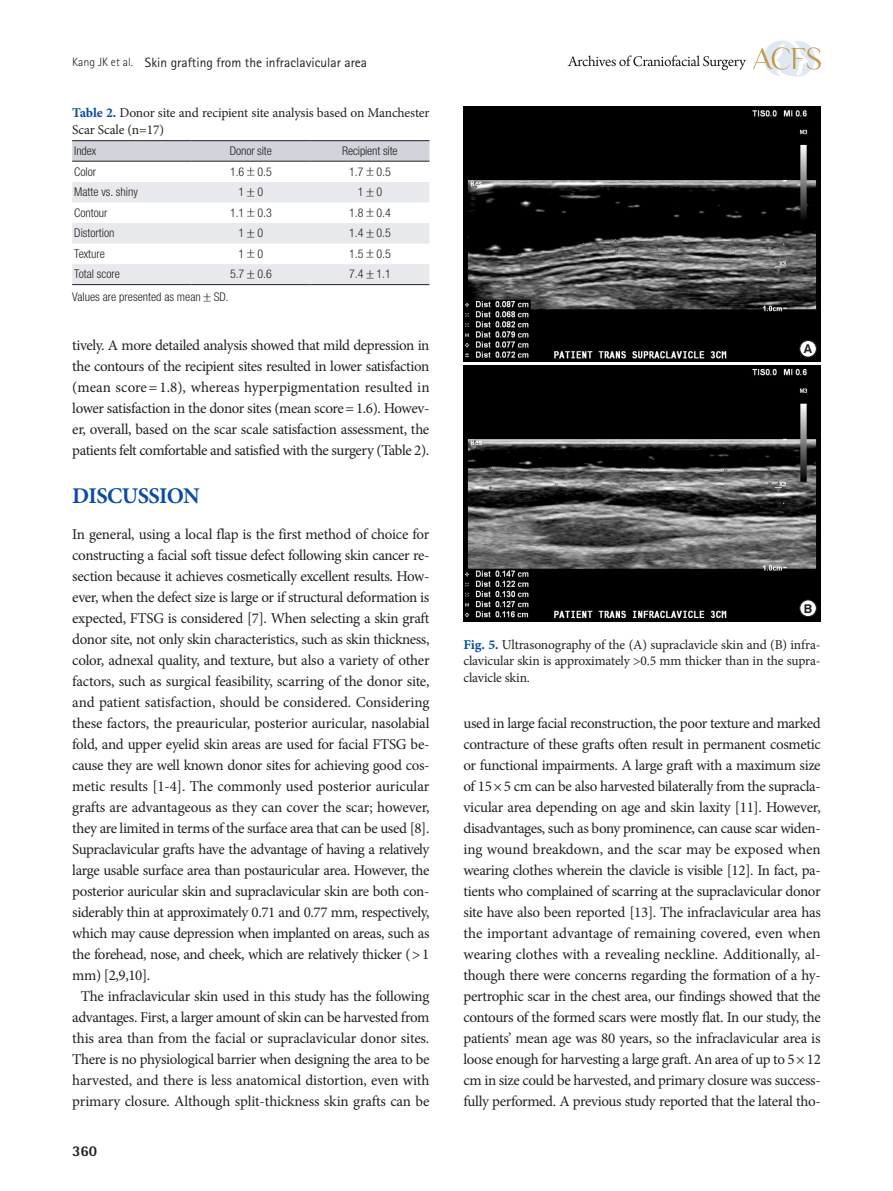
<style>
.page{position:relative;width:893px;height:1191px;background:#fff}
.page>*{position:absolute;margin:0;border:0;box-sizing:border-box;transform-origin:0 0}
.대제목{font:700 22.5px "Minion Pro";letter-spacing:-.025em;color:#0d4da1}
.본문{font:15px/21px "Minion Pro";letter-spacing:-.02em;color:#231f20;text-align:justify}
.본문_0{font:15px/21px "Minion Pro";letter-spacing:-.03em;color:#231f20;text-align:justify}
.t1{font:800 15px "Rotis Semi Sans Std";color:#231f20}
.표그림제목{font:13.5px/16.2px "Minion Pro";letter-spacing:-.015em;color:#231f20}
.t2{font:13.5px "Rotis Sans Serif Std";color:#231f20}
.t3{font:700 12.15px "Swiss 721 BT";color:#231f20}
.표본문{font:300 condensed 12px "Helvetica Neue LT Std";color:#231f20}
.표열제목{font:300 condensed 12px "Helvetica Neue LT Std";letter-spacing:-.01em;color:#231f20}
.s1{font-weight:300;font-size:12px}
.s2{font-family:"Minion Pro Bold Capt";color:#0d4da1}
.s3{font-family:"Dotum";font-weight:400;font-stretch:normal}
</style>
<div class="page">
<svg style="left:753px;top:40px;width:68px;height:37px"></svg>
<svg style="left:568px;top:55px;width:178px;height:15px"></svg>
<svg style="left:72px;top:141px;width:357px;height:143px"></svg>
<hr style="left:72px;top:284px;width:119px;height:1px;background:#231f20">
<hr style="left:191px;top:284px;width:119px;height:1px;background:#231f20">
<hr style="left:310px;top:284px;width:119px;height:1px;background:#231f20">
<hr style="left:72px;top:140px;width:119px;height:1px;background:#231f20">
<hr style="left:191px;top:140px;width:119px;height:1px;background:#231f20">
<hr style="left:310px;top:140px;width:119px;height:1px;background:#231f20">
<hr style="left:72px;top:161px;width:119px;height:1px;background:#231f20">
<hr style="left:191px;top:161px;width:119px;height:1px;background:#231f20">
<hr style="left:310px;top:161px;width:119px;height:1px;background:#231f20">
<img style="left:463px;top:106px;width:358px;height:255px">
<img style="left:463px;top:366px;width:358px;height:255px">
<div style="left:800px;top:340px;width:16px;height:17px;background:#fff;border-radius:50%"></div>
<div style="left:800px;top:340px;width:17px;height:17px;border:1px solid #231f20;border-radius:50%"></div>
<div style="left:800px;top:600px;width:16px;height:16px;background:#fff;border-radius:50%"></div>
<div style="left:800px;top:600px;width:17px;height:17px;border:1px solid #231f20;border-radius:50%"></div>
<p class="t2" style="left:72px;top:54px;width:296px"><span class="s1">Kang JK et al.</span> Skin grafting from the infraclavicular area</p>
<p class="표그림제목" style="left:72px;top:105px;width:359px"><span class="s2">Table 2.</span> Donor site and recipient site analysis based on Manchester<br>Scar Scale (n=17)</p>
<p class="표열제목" style="left:74px;top:144px;width:23px">Index</p>
<p class="표열제목" style="left:230px;top:144px;width:44px">Donor site</p>
<p class="표열제목" style="left:342px;top:144px;width:57px">Recipient site</p>
<p class="표본문" style="left:74px;top:165px;width:23px">Color</p>
<p class="표본문" style="left:230px;top:165px;width:43px">1.6<span class="s3">±</span>0.5</p>
<p class="표본문" style="left:349px;top:165px;width:43px">1.7<span class="s3">±</span>0.5</p>
<p class="표본문" style="left:74px;top:185px;width:65px">Matte vs. shiny</p>
<p class="표본문" style="left:239px;top:185px;width:26px">1<span class="s3">±</span>0</p>
<p class="표본문" style="left:358px;top:185px;width:26px">1<span class="s3">±</span>0</p>
<p class="표본문" style="left:74px;top:206px;width:35px">Contour</p>
<p class="표본문" style="left:230px;top:206px;width:43px">1.1<span class="s3">±</span>0.3</p>
<p class="표본문" style="left:349px;top:206px;width:43px">1.8<span class="s3">±</span>0.4</p>
<p class="표본문" style="left:74px;top:226px;width:42px">Distortion</p>
<p class="표본문" style="left:239px;top:226px;width:26px">1<span class="s3">±</span>0</p>
<p class="표본문" style="left:349px;top:226px;width:43px">1.4<span class="s3">±</span>0.5</p>
<p class="표본문" style="left:74px;top:247px;width:32px">Texture</p>
<p class="표본문" style="left:239px;top:247px;width:26px">1<span class="s3">±</span>0</p>
<p class="표본문" style="left:349px;top:247px;width:43px">1.5<span class="s3">±</span>0.5</p>
<p class="표본문" style="left:74px;top:267px;width:47px">Total score</p>
<p class="표본문" style="left:230px;top:267px;width:43px">5.7<span class="s3">±</span>0.6</p>
<p class="표본문" style="left:349px;top:267px;width:43px">7.4<span class="s3">±</span>1.1</p>
<p class="표본문" style="left:72px;top:290px;width:158px">Values are presented as mean<span class="s3">±</span>SD.</p>
<p class="본문" style="left:72px;top:334px;width:359px">tively. A more detailed analysis showed that mild depression in the contours of the recipient sites resulted in lower satisfaction (mean score = 1.8), whereas hyperpigmentation resulted in lower satisfaction in the donor sites (mean score= 1.6). Howev&shy;er, overall, based on the scar scale satisfaction assessment, the patients felt comfortable and satisfied with the surgery (Table 2).</p>
<p class="대제목" style="left:72px;top:480px;width:129px">DISCUSSION</p>
<p class="본문_0" style="left:72px;top:523px;width:359px">In general, using a local flap is the first method of choice for constructing a facial soft tissue defect following skin cancer re&shy;section because it achieves cosmetically excellent results. How&shy;ever, when the defect size is large or if structural deformation is expected, FTSG is considered [7]. When selecting a skin graft donor site, not only skin characteristics, such as skin thickness, color, adnexal quality, and texture, but also a variety of other factors, such as surgical feasibility, scarring of the donor site, and patient satisfaction, should be considered. Considering these factors, the preauricular, posterior auricular, nasolabial fold, and upper eyelid skin areas are used for facial FTSG be&shy;cause they are well known donor sites for achieving good cos&shy;metic results [1-4]. The commonly used posterior auricular grafts are advantageous as they can cover the scar; however, they are limited in terms of the surface area that can be used [8].<br>Supraclavicular grafts have the advantage of having a relatively large usable surface area than postauricular area. However, the posterior auricular skin and supraclavicular skin are both con&shy;siderably thin at approximately 0.71 and 0.77 mm, respectively, which may cause depression when implanted on areas, such as the forehead, nose, and cheek, which are relatively thicker (&gt; 1 mm) [2,9,10].</p>
<p class="본문" style="left:72px;top:985px;width:359px;text-align:center">The infraclavicular skin used in this study has the following advantages. First, a larger amount of skin can be harvested from this area than from the facial or supraclavicular donor sites.<br>There is no physiological barrier when designing the area to be harvested, and there is less anatomical distortion, even with primary closure. Although split-thickness skin grafts can be</p>
<p class="t1" style="left:72px;top:1141px;width:27px">360</p>
<p class="t3" style="left:804px;top:341px;width:10px">A</p>
<p class="t3" style="left:804px;top:601px;width:10px">B</p>
<p class="표그림제목" style="left:463px;top:637px;width:359px;text-align:justify"><span class="s2">Fig. 5.</span> Ultrasonography of the (A) supraclavicle skin and (B) infra&shy;clavicular skin is approximately &gt;0.5 mm thicker than in the supra&shy;clavicle skin.</p>
<p class="본문" style="left:463px;top:712px;width:359px">used in large facial reconstruction, the poor texture and marked contracture of these grafts often result in permanent cosmetic or functional impairments. A large graft with a maximum size of 15× 5 cm can be also harvested bilaterally from the supracla&shy;vicular area depending on age and skin laxity [11]. However, disadvantages, such as bony prominence, can cause scar widen&shy;ing wound breakdown, and the scar may be exposed when wearing clothes wherein the clavicle is visible [12]. In fact, pa&shy;tients who complained of scarring at the supraclavicular donor site have also been reported [13]. The infraclavicular area has the important advantage of remaining covered, even when wearing clothes with a revealing neckline. Additionally, al&shy;though there were concerns regarding the formation of a hy&shy;pertrophic scar in the chest area, our findings showed that the contours of the formed scars were mostly flat. In our study, the patients’ mean age was 80 years, so the infraclavicular area is loose enough for harvesting a large graft. An area of up to 5× 12 cm in size could be harvested, and primary closure was success&shy;fully performed. A previous study reported that the lateral tho-</p>
</div>
